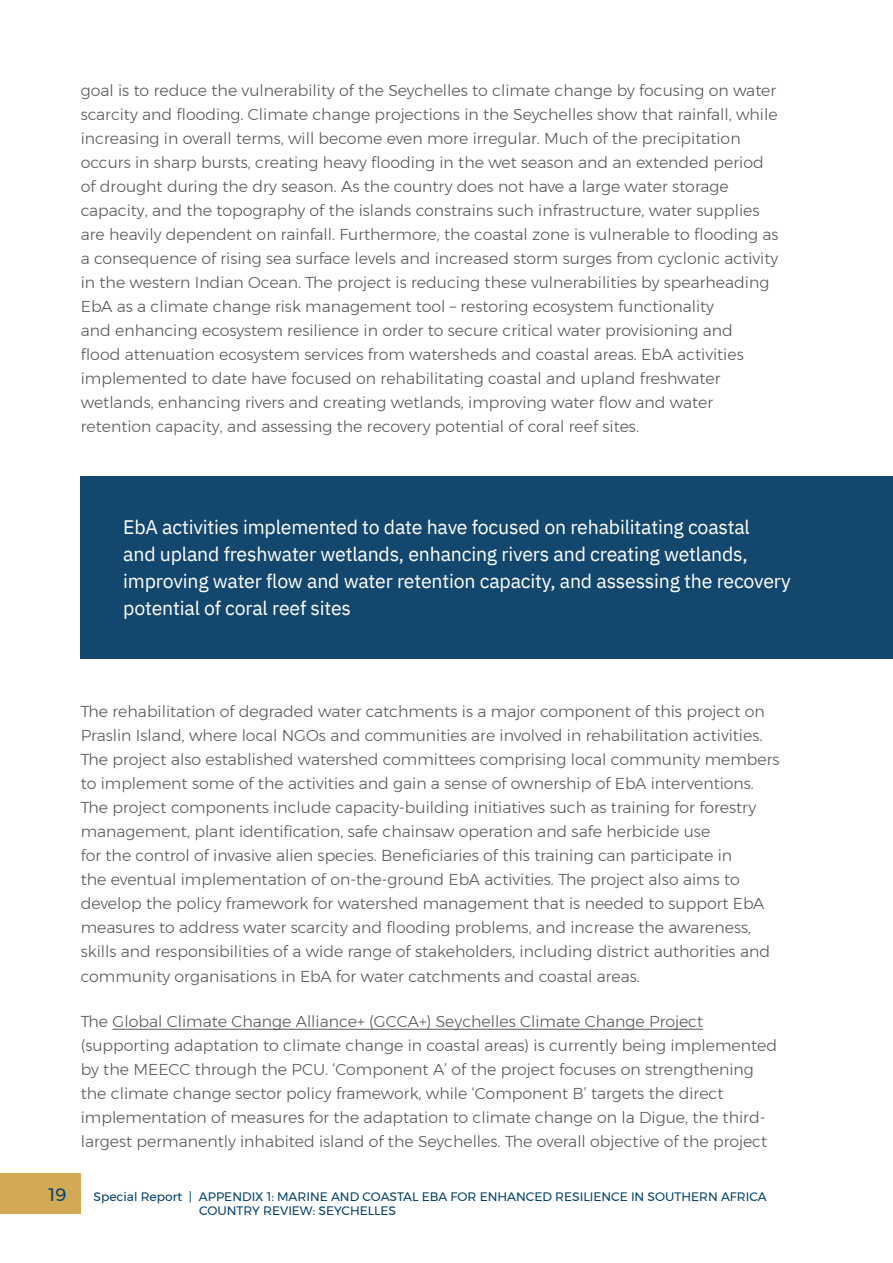
<style>
.page{position:relative;width:893px;height:1263px;background:#fff}
.page>*{position:absolute;margin:0;border:0;box-sizing:border-box;transform-origin:0 0}
.t1{font:19.5px/27px "IBM Plex Sans";letter-spacing:-.01em;color:#fff}
.t2{font:18px "Montserrat";color:#034169}
.t3{font:300 15.75px/24px "Montserrat";color:#58595b}
.t4{font:12.3px/14.7px "Montserrat";color:#034169}
</style>
<div class="page">
<div style="left:0;top:1172px;width:81px;height:41px;background:#d2aa56"></div>
<hr style="left:113px;top:1029px;width:590px;height:1px;background:#58595b">
<div style="left:81px;top:476px;width:812px;height:183px;background:#14476e"></div>
<p class="t3" style="left:81px;top:78px;width:699px">goal is to reduce the vulnerability of the Seychelles to climate change by focusing on water scarcity and flooding. Climate change projections in the Seychelles show that rainfall, while increasing in overall terms, will become even more irregular. Much of the precipitation occurs in sharp bursts, creating heavy flooding in the wet season and an extended period of drought during the dry season. As the country does not have a large water storage capacity, and the topography of the islands constrains such infrastructure, water supplies are heavily dependent on rainfall. Furthermore, the coastal zone is vulnerable to flooding as a consequence of rising sea surface levels and increased storm surges from cyclonic activity in the western Indian Ocean. The project is reducing these vulnerabilities by spearheading EbA as a climate change risk management tool – restoring ecosystem functionality<br>and enhancing ecosystem resilience in order to secure critical water provisioning and<br>flood attenuation ecosystem services from watersheds and coastal areas. EbA activities implemented to date have focused on rehabilitating coastal and upland freshwater wetlands, enhancing rivers and creating wetlands, improving water flow and water retention capacity, and assessing the recovery potential of coral reef sites.</p>
<p class="t1" style="left:123px;top:512px;width:669px">EbA activities implemented to date have focused on rehabilitating coastal<br>and upland freshwater wetlands, enhancing rivers and creating wetlands, improving water flow and water retention capacity, and assessing the recovery potential of coral reef sites</p>
<p class="t3" style="left:81px;top:700px;width:700px">The rehabilitation of degraded water catchments is a major component of this project on Praslin Island, where local NGOs and communities are involved in rehabilitation activities.<br>The project also established watershed committees comprising local community members to implement some of the activities and gain a sense of ownership of EbA interventions.<br>The project components include capacity-building initiatives such as training for forestry management, plant identification, safe chainsaw operation and safe herbicide use<br>for the control of invasive alien species. Beneficiaries of this training can participate in<br>the eventual implementation of on-the-ground EbA activities. The project also aims to develop the policy framework for watershed management that is needed to support EbA measures to address water scarcity and flooding problems, and increase the awareness, skills and responsibilities of a wide range of stakeholders, including district authorities and community organisations in EbA for water catchments and coastal areas.</p>
<p class="t3" style="left:81px;top:1009px;width:698px">The Global Climate Change Alliance+ (GCCA+) Seychelles Climate Change Project (supporting adaptation to climate change in coastal areas) is currently being implemented by the MEECC through the PCU. ‘Component A’ of the project focuses on strengthening the climate change sector policy framework, while ‘Component B’ targets the direct implementation of measures for the adaptation to climate change on la Digue, the third&shy;largest permanently inhabited island of the Seychelles. The overall objective of the project</p>
<p class="t2" style="left:49px;top:1181px;width:20px">19</p>
<p class="t4" style="left:199px;top:1189px;width:569px;text-indent:-105px">Special Report | APPENDIX 1: MARINE AND COASTAL EBA FOR ENHANCED RESILIENCE IN SOUTHERN AFRICA<br>COUNTRY REVIEW: SEYCHELLES</p>
</div>
